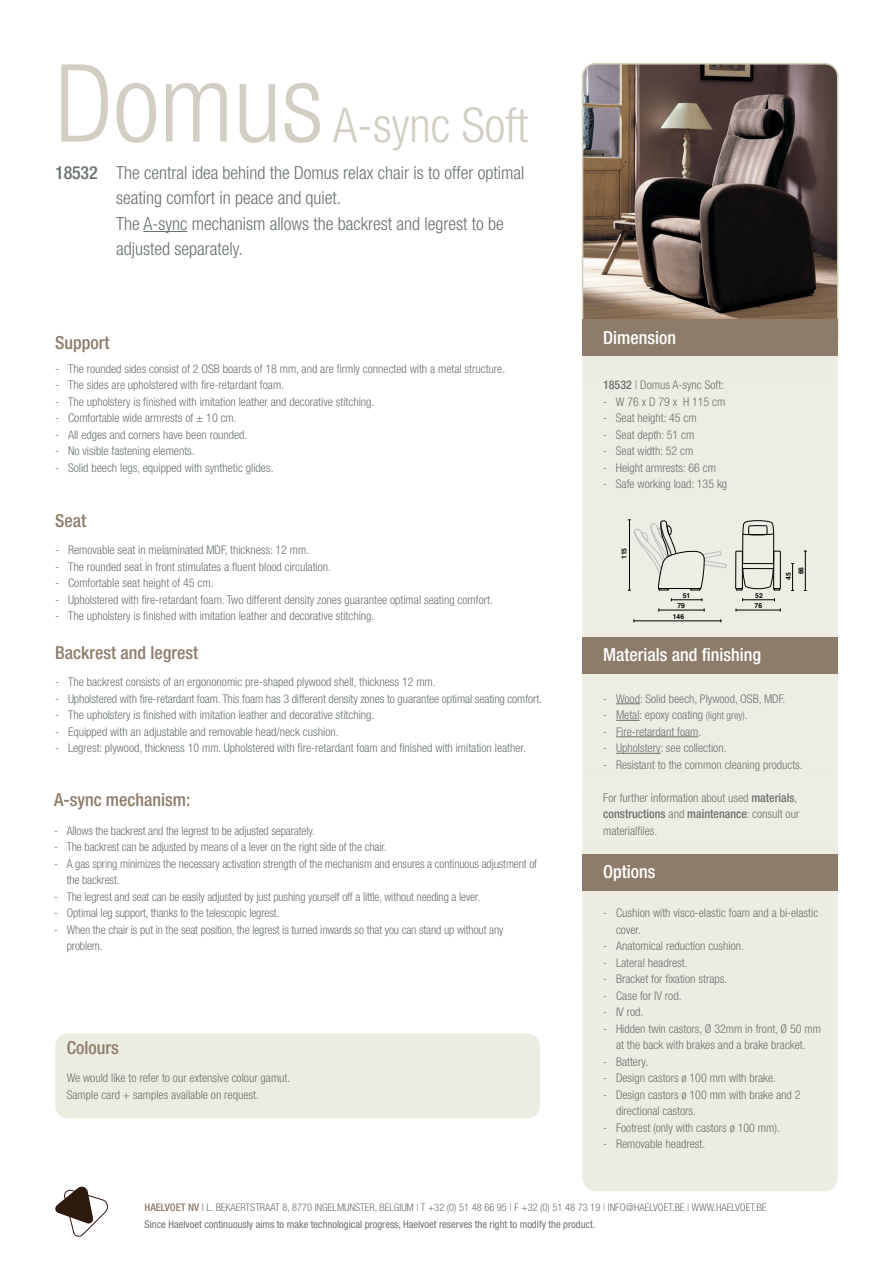
<style>
.page{position:relative;width:893px;height:1263px;background:#fff}
.page>*{position:absolute;margin:0;border:0;box-sizing:border-box;transform-origin:0 0}
.Titel{font:300 condensed 108px "Helvetica Neue LT Std";color:#d3cec3}
.Titel-2{font:300 condensed 48px "Helvetica Neue LT Std";color:#d3cec3}
.Tekst_onder_titel{font:300 condensed 18px/25.5px "Helvetica Neue LT Std";color:#69726f}
.Subtitels{font:500 condensed 18px "Helvetica Neue LT Std";color:#8d7c6a}
.Subtitels-2{font:500 condensed 18px "Helvetica Neue LT Std";color:#fff}
.Titel-3{font:500 condensed 18px "Helvetica Neue LT Std";letter-spacing:-.01em;color:#69726f}
.Algemene_beschrijvin{font:300 condensed 12px/16.5px "Helvetica Neue LT Std";color:#69726f}
.t1{font:300 condensed 10.5px "Helvetica Neue LT Std";color:#69726f}
.t2{font:condensed 10.5px "Helvetica Neue LT Std";color:#69726f}
.t3{font:700 6.75px/9.8px "Helvetica";color:#000}
.s1{font-weight:500}
.s2{font-size:10.5px}
.s3{font-weight:500;color:#8d7c6a}
.s4{font-weight:400;color:#8d7c6a}
.s5{color:#8d7c6a}
</style>
<div class="page">
<div style="left:583px;top:214px;width:254px;height:977px;background:#edece2;border-radius:13px"></div>
<div style="left:55px;top:1033px;width:485px;height:85px;background:#edece2;border-radius:13px"></div>
<div style="left:583px;top:854px;width:255px;height:37px;background:#8d7c6a"></div>
<svg style="left:55px;top:1187px;width:53px;height:49px"></svg>
<div style="left:583px;top:638px;width:255px;height:36px;background:#8d7c6a"></div>
<img style="left:583px;top:64px;width:255px;height:256px">
<div style="left:582px;top:63px;width:256px;height:289px;border:2px solid #d1d1b6;border-radius:13px"></div>
<div style="left:583px;top:320px;width:255px;height:36px;background:#8d7c6a"></div>
<hr style="left:671px;top:599px;width:31px;height:1px;background:#000">
<hr style="left:659px;top:610px;width:45px;height:1px;background:#000">
<hr style="left:634px;top:621px;width:87px;height:1px;background:#000">
<hr style="left:743px;top:599px;width:31px;height:1px;background:#000">
<hr style="left:736px;top:610px;width:44px;height:1px;background:#000">
<svg style="left:791px;top:563px;width:3px;height:28px"></svg>
<hr style="left:805px;top:551px;width:1px;height:39px;background:#000">
<svg style="left:735px;top:520px;width:45px;height:71px"></svg>
<svg style="left:628px;top:520px;width:99px;height:71px"></svg>
<hr style="left:143px;top:231px;width:44px;height:1px;background:#69726f">
<svg style="left:616px;top:703px;width:24px;height:1px"></svg>
<svg style="left:616px;top:720px;width:24px;height:1px"></svg>
<hr style="left:616px;top:736px;width:82px;height:1px;background:#69726f">
<hr style="left:616px;top:753px;width:45px;height:1px;background:#69726f">
<p class="Titel" style="left:55px;top:41px;width:270px">Domus</p>
<p class="Titel-2" style="left:333px;top:97px;width:197px">A-sync Soft</p>
<p class="Titel-3" style="left:55px;top:162px;width:44px">18532</p>
<p class="Tekst_onder_titel" style="left:116px;top:159px;width:410px">The central idea behind the Domus relax chair is to offer optimal seating comfort in peace and quiet.</p>
<p class="Tekst_onder_titel" style="left:116px;top:210px;width:389px">The A-sync mechanism allows the backrest and legrest to be adjusted separately.</p>
<p class="Subtitels" style="left:55px;top:332px;width:56px">Support</p>
<p class="Algemene_beschrijvin" style="left:55px;top:360px;width:451px">- The rounded sides consist of 2 OSB boards of 18 mm, and are firmly connected with a metal structure.</p>
<p class="Algemene_beschrijvin" style="left:55px;top:376px;width:230px">- The sides are upholstered with fire-retardant foam.</p>
<p class="Algemene_beschrijvin" style="left:55px;top:393px;width:321px">- The upholstery is finished with imitation leather and decorative stitching.</p>
<p class="Algemene_beschrijvin" style="left:55px;top:409px;width:183px">- Comfortable wide armrests of ± 10 cm.</p>
<p class="Algemene_beschrijvin" style="left:55px;top:426px;width:194px">- All edges and corners have been rounded.</p>
<p class="Algemene_beschrijvin" style="left:55px;top:442px;width:141px">- No visible fastening elements.</p>
<p class="Algemene_beschrijvin" style="left:55px;top:459px;width:220px">- Solid beech legs, equipped with synthetic glides.</p>
<p class="Subtitels" style="left:55px;top:510px;width:33px">Seat</p>
<p class="Algemene_beschrijvin" style="left:55px;top:541px;width:255px">- Removable seat in melaminated MDF, thickness: 12 mm.</p>
<p class="Algemene_beschrijvin" style="left:55px;top:558px;width:277px">- The rounded seat in front stimulates a fluent blood circulation.</p>
<p class="Algemene_beschrijvin" style="left:55px;top:574px;width:160px">- Comfortable seat height of 45 cm.</p>
<p class="Algemene_beschrijvin" style="left:55px;top:591px;width:439px">- Upholstered with fire-retardant foam. Two different density zones guarantee optimal seating comfort.</p>
<p class="Algemene_beschrijvin" style="left:55px;top:607px;width:321px">- The upholstery is finished with imitation leather and decorative stitching.</p>
<p class="Subtitels" style="left:55px;top:642px;width:144px">Backrest and legrest</p>
<p class="Algemene_beschrijvin" style="left:55px;top:673px;width:382px">- The backrest consists of an ergononomic pre-shaped plywood shell, thickness 12 mm.</p>
<p class="Algemene_beschrijvin" style="left:55px;top:690px;width:488px">- Upholstered with fire-retardant foam. This foam has 3 different density zones to guarantee optimal seating comfort.</p>
<p class="Algemene_beschrijvin" style="left:55px;top:706px;width:321px">- The upholstery is finished with imitation leather and decorative stitching.</p>
<p class="Algemene_beschrijvin" style="left:55px;top:723px;width:285px">- Equipped with an adjustable and removable head/neck cushion.</p>
<p class="Algemene_beschrijvin" style="left:55px;top:739px;width:472px">- Legrest: plywood, thickness 10 mm. Upholstered with fire-retardant foam and finished with imitation leather.</p>
<p class="Subtitels" style="left:54px;top:789px;width:138px">A-sync mechanism:</p>
<p class="Algemene_beschrijvin" style="left:54px;top:822px;width:262px">- Allows the backrest and the legrest to be adjusted separately.</p>
<p class="Algemene_beschrijvin" style="left:54px;top:838px;width:334px">- The backrest can be adjusted by means of a lever on the right side of the chair.</p>
<p class="Algemene_beschrijvin" style="left:67px;top:855px;width:472px;text-indent:-13px">- A gas spring minimizes the necessary activation strength of the mechanism and ensures a continuous adjustment of the backrest.</p>
<p class="Algemene_beschrijvin" style="left:54px;top:888px;width:428px">- The legrest and seat can be easily adjusted by just pushing yourself off a little, without needing a lever.</p>
<p class="Algemene_beschrijvin" style="left:54px;top:904px;width:227px">- Optimal leg support, thanks to the telescopic legrest.</p>
<p class="Algemene_beschrijvin" style="left:67px;top:921px;width:438px;text-indent:-13px">- When the chair is put in the seat position, the legrest is turned inwards so that you can stand up without any problem.</p>
<p class="Subtitels" style="left:67px;top:1037px;width:54px">Colours</p>
<p class="Algemene_beschrijvin" style="left:67px;top:1069px;width:225px">We would like to refer to our extensive colour gamut.</p>
<p class="Algemene_beschrijvin" style="left:67px;top:1086px;width:194px">Sample card + samples available on request.</p>
<p class="Subtitels-2" style="left:603px;top:327px;width:74px">Dimension</p>
<p class="Algemene_beschrijvin" style="left:603px;top:376px;width:123px"><span class="s1">18532</span> | Domus A-sync Soft:</p>
<p class="Algemene_beschrijvin" style="left:603px;top:393px;width:124px">- W 76 x D 79 x H 115 cm</p>
<p class="Algemene_beschrijvin" style="left:603px;top:409px;width:95px">- Seat height: 45 cm</p>
<p class="Algemene_beschrijvin" style="left:603px;top:426px;width:93px">- Seat depth: 51 cm</p>
<p class="Algemene_beschrijvin" style="left:603px;top:442px;width:92px">- Seat width: 52 cm</p>
<p class="Algemene_beschrijvin" style="left:603px;top:459px;width:114px">- Height armrests: 66 cm</p>
<p class="Algemene_beschrijvin" style="left:603px;top:475px;width:126px">- Safe working load: 135 kg</p>
<p class="t3" style="left:620px;top:559px;width:13px;rotate:-90deg">115</p>
<p class="t3" style="left:677px;top:591px;width:14px;text-indent:5px">51<br>79</p>
<p class="t3" style="left:673px;top:612px;width:13px">146</p>
<p class="t3" style="left:755px;top:591px;width:10px;line-height:10.2px">52<br>76</p>
<p class="t3" style="left:782px;top:574px;width:9px;line-height:12.8px;text-indent:-6px;rotate:-90deg">45<br>66</p>
<p class="Subtitels-2" style="left:603px;top:644px;width:159px">Materials and finishing</p>
<p class="Algemene_beschrijvin" style="left:603px;top:690px;width:184px">- Wood: Solid beech, Plywood, OSB, MDF.</p>
<p class="Algemene_beschrijvin" style="left:603px;top:706px;width:146px">- Metal: epoxy coating <span class="s2">(light grey)</span>.</p>
<p class="Algemene_beschrijvin" style="left:603px;top:723px;width:100px">- Fire-retardant foam.</p>
<p class="Algemene_beschrijvin" style="left:603px;top:739px;width:125px">- Upholstery: see collection.</p>
<p class="Algemene_beschrijvin" style="left:603px;top:756px;width:201px">- Resistant to the common cleaning products.</p>
<p class="Algemene_beschrijvin" style="left:603px;top:789px;width:198px">For further information about used <span class="s1">materials</span>, <span class="s1">constructions</span> and <span class="s1">maintenance</span>: consult our materialfiles.</p>
<p class="Subtitels-2" style="left:603px;top:861px;width:54px">Options</p>
<p class="Algemene_beschrijvin" style="left:616px;top:904px;width:204px;text-indent:-13px">- Cushion with visco-elastic foam and a bi-elastic cover.</p>
<p class="Algemene_beschrijvin" style="left:603px;top:937px;width:142px">- Anatomical reduction cushion.</p>
<p class="Algemene_beschrijvin" style="left:603px;top:954px;width:86px">- Lateral headrest.</p>
<p class="Algemene_beschrijvin" style="left:603px;top:970px;width:126px">- Bracket for fixation straps.</p>
<p class="Algemene_beschrijvin" style="left:603px;top:987px;width:80px">- Case for IV rod.</p>
<p class="Algemene_beschrijvin" style="left:603px;top:1003px;width:42px">- IV rod.</p>
<p class="Algemene_beschrijvin" style="left:603px;top:1020px;width:219px;text-align:center">- Hidden twin castors, Ø 32mm in front, Ø 50 mm at the back with brakes and a brake bracket.</p>
<p class="Algemene_beschrijvin" style="left:603px;top:1053px;width:46px">- Battery.</p>
<p class="Algemene_beschrijvin" style="left:603px;top:1069px;width:174px">- Design castors ø 100 mm with brake.</p>
<p class="Algemene_beschrijvin" style="left:616px;top:1086px;width:186px;text-indent:-13px">- Design castors ø 100 mm with brake and 2 directional castors.</p>
<p class="Algemene_beschrijvin" style="left:603px;top:1119px;width:178px">- Footrest (only with castors ø 100 mm).</p>
<p class="Algemene_beschrijvin" style="left:603px;top:1135px;width:104px">- Removable headrest.</p>
<p class="t1" style="left:145px;top:1201px;width:623px"><span class="s3">HAELVOET NV</span> <span class="s4">|</span> L. BEKAERTSTRAAT 8, 8770 INGELMUNSTER, BELGIUM <span class="s5">|</span> T +32 (0) 51 48 66 95 <span class="s5">|</span> F +32 (0) 51 48 73 19 <span class="s5">|</span> INFO@HAELVOET.BE <span class="s5">|</span> WWW.HAELVOET.BE</p>
<p class="t2" style="left:145px;top:1218px;width:452px">Since Haelvoet continuously aims to make technological progress, Haelvoet reserves the right to modify the product.</p>
</div>
